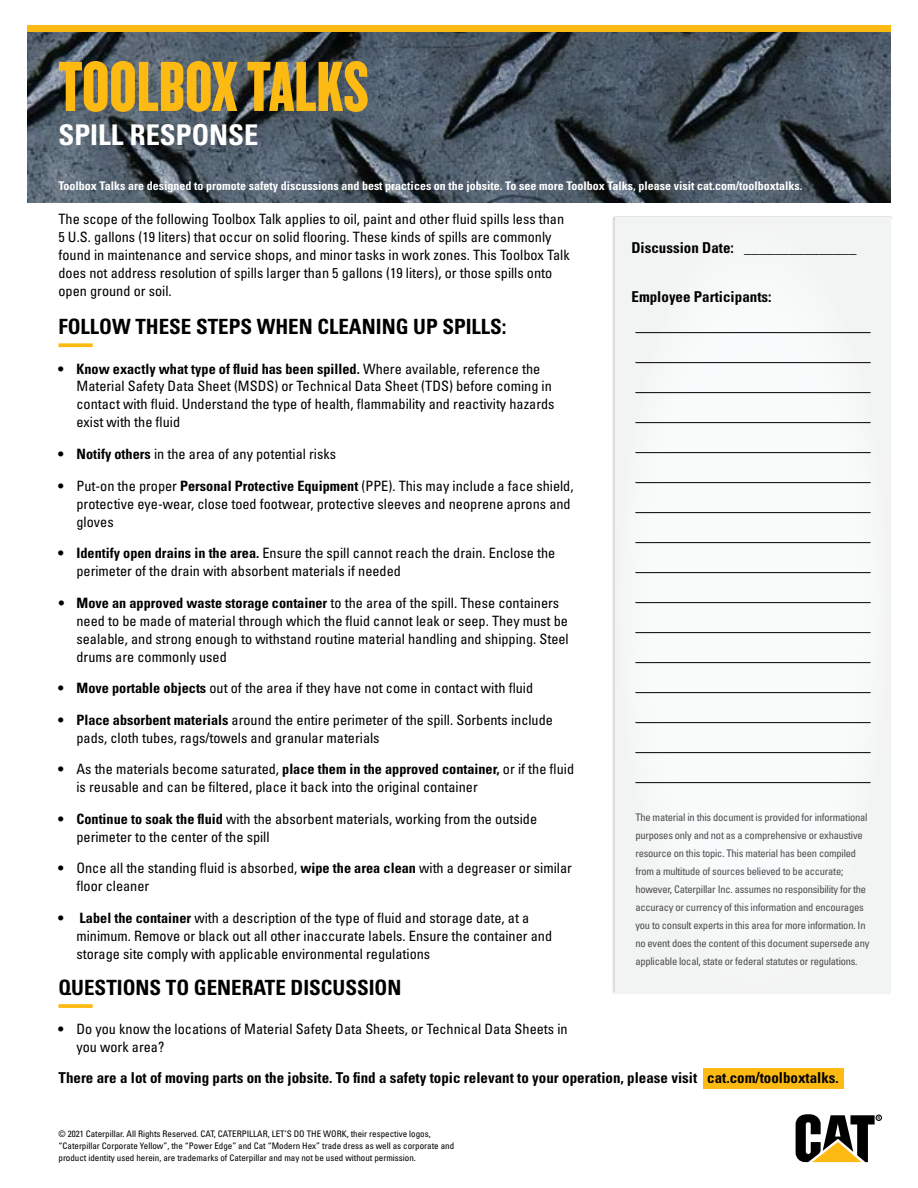
<style>
.page{position:relative;width:918px;height:1188px;background:#fff}
.page>*{position:absolute;margin:0;border:0;box-sizing:border-box;transform-origin:0 0}
.t1{font:73.65px "Knockout 68 Full Featherwt";color:#fdba12}
.t2{font:28.5px "Univers LTCYR 67 Bold Cond";color:#fff}
.t3{font:21px "Univers LTCYR 67 Bold Cond";color:#000}
.t4{font:15px "Univers LTCYR 67 Bold Cond";color:#000}
.t5{font:condensed 14.25px/18px "Univers LTCYR 57";color:#000}
.t6{font:14.25px "Univers LTCYR 67 Bold Cond";color:#000}
.t7{font:12px "Univers LTCYR 67 Bold Cond";color:#fff}
.t8{font:condensed 10.5px/18px "Univers LTCYR 57";letter-spacing:-.02em;color:#4d4d4f}
.t9{font:condensed 9px/12px "Univers LTCYR 57";color:#000}
.s1{font-family:"Univers LTCYR 57";font-stretch:condensed}
.s2{font-family:"Univers LTCYR 67 Bold Cond";font-stretch:normal}
</style>
<div class="page">
<svg style="left:27px;top:32px;width:864px;height:170px;background:#45505b"></svg>
<div style="left:27px;top:26px;width:864px;height:6px;background:#fdba12"></div>
<div style="left:615px;top:218px;width:276px;height:775px;background:#f8fafa"></div>
<hr style="left:635px;top:332px;width:236px;height:1px;background:#000">
<hr style="left:635px;top:362px;width:236px;height:1px;background:#000">
<hr style="left:635px;top:392px;width:236px;height:1px;background:#000">
<hr style="left:635px;top:422px;width:236px;height:1px;background:#000">
<hr style="left:635px;top:452px;width:236px;height:1px;background:#000">
<hr style="left:635px;top:482px;width:236px;height:1px;background:#000">
<hr style="left:635px;top:512px;width:236px;height:1px;background:#000">
<hr style="left:635px;top:542px;width:236px;height:1px;background:#000">
<hr style="left:635px;top:572px;width:236px;height:1px;background:#000">
<hr style="left:635px;top:602px;width:236px;height:1px;background:#000">
<hr style="left:635px;top:632px;width:236px;height:1px;background:#000">
<hr style="left:635px;top:662px;width:236px;height:1px;background:#000">
<hr style="left:635px;top:722px;width:236px;height:1px;background:#000">
<hr style="left:635px;top:692px;width:236px;height:1px;background:#000">
<hr style="left:635px;top:752px;width:236px;height:1px;background:#000">
<hr style="left:635px;top:782px;width:236px;height:1px;background:#000">
<svg style="left:58px;top:343px;width:35px;height:4px"></svg>
<svg style="left:58px;top:1004px;width:35px;height:4px"></svg>
<div style="left:704px;top:1068px;width:140px;height:20px;background:#fdba12"></div>
<svg style="left:796px;top:1114px;width:86px;height:48px"></svg>
<h1 class="t1" style="left:58px;top:42px;width:312px">TOOLBOX TALKS</h1>
<h2 class="t2" style="left:58px;top:118px;width:201px">SPILL RESPONSE</h2>
<p class="t7" style="left:58px;top:178px;width:746px">Toolbox Talks are designed to promote safety discussions and best practices on the jobsite. To see more Toolbox Talks, please visit cat.com/toolboxtalks.</p>
<p class="t5" style="left:59px;top:209px;width:513px">The scope of the following Toolbox Talk applies to oil, paint and other fluid spills less than 5 U.S. gallons (19 liters) that occur on solid flooring. These kinds of spills are commonly found in maintenance and service shops, and minor tasks in work zones. This Toolbox Talk does not address resolution of spills larger than 5 gallons (19 liters), or those spills onto open ground or soil.</p>
<h3 class="t3" style="left:58px;top:314px;width:450px">FOLLOW THESE STEPS WHEN CLEANING UP SPILLS:</h3>
<p class="t6" style="left:58px;top:360px;width:483px"><span class="s1">•</span> Know exactly what type of fluid has been spilled. <span class="s1">Where available, reference the</span></p>
<p class="t5" style="left:76px;top:377px;width:480px">Material Safety Data Sheet (MSDS) or Technical Data Sheet (TDS) before coming in contact with fluid. Understand the type of health, flammability and reactivity hazards exist with the fluid</p>
<p class="t5" style="left:58px;top:445px;width:279px">• <span class="s2">Notify others</span> in the area of any potential risks</p>
<p class="t5" style="left:76px;top:476px;width:499px;text-indent:-18px">• Put-on the proper <span class="s2">Personal Protective Equipment</span> (PPE). This may include a face shield, protective eye-wear, close toed footwear, protective sleeves and neoprene aprons and gloves</p>
<p class="t5" style="left:76px;top:544px;width:480px;text-indent:-18px">• <span class="s2">Identify open drains in the area.</span> Ensure the spill cannot reach the drain. Enclose the perimeter of the drain with absorbent materials if needed</p>
<p class="t6" style="left:58px;top:594px;width:502px">• Move an approved waste storage container <span class="s1">to the area of the spill. These containers</span></p>
<p class="t5" style="left:76px;top:611px;width:494px;text-align:justify">need to be made of material through which the fluid cannot leak or seep. They must be sealable, and strong enough to withstand routine material handling and shipping. Steel drums are commonly used</p>
<p class="t5" style="left:58px;top:679px;width:476px">• <span class="s2">Move portable objects</span> out of the area if they have not come in contact with fluid</p>
<p class="t5" style="left:76px;top:710px;width:478px;text-indent:-18px">• <span class="s2">Place absorbent materials</span> around the entire perimeter of the spill. Sorbents include pads, cloth tubes, rags/towels and granular materials</p>
<p class="t5" style="left:76px;top:760px;width:499px;text-indent:-18px">• As the materials become saturated, <span class="s2">place them in the approved container,</span> or if the fluid is reusable and can be filtered, place it back into the original container</p>
<p class="t5" style="left:76px;top:809px;width:462px;text-indent:-18px">• <span class="s2">Continue to soak the fluid</span> with the absorbent materials, working from the outside perimeter to the center of the spill</p>
<p class="t5" style="left:76px;top:859px;width:497px;text-indent:-18px">• Once all the standing fluid is absorbed, <span class="s2">wipe the area clean</span> with a degreaser or similar floor cleaner</p>
<p class="t5" style="left:76px;top:908px;width:477px;text-indent:-18px">• <span class="s2">Label the container</span> with a description of the type of fluid and storage date, at a minimum. Remove or black out all other inaccurate labels. Ensure the container and storage site comply with applicable environmental regulations</p>
<h3 class="t3" style="left:58px;top:974px;width:344px">QUESTIONS TO GENERATE DISCUSSION</h3>
<p class="t5" style="left:76px;top:1020px;width:493px;text-indent:-18px">• Do you know the locations of Material Safety Data Sheets, or Technical Data Sheets in you work area?</p>
<p class="t4" style="left:632px;top:239px;width:226px">Discussion Date: <span class="s1">_______________</span></p>
<p class="t4" style="left:632px;top:287px;width:141px">Employee Participants:</p>
<p class="t8" style="left:635px;top:808px;width:235px">The material in this document is provided for informational purposes only and not as a comprehensive or exhaustive resource on this topic. This material has been compiled from a multitude of sources believed to be accurate; however, Caterpillar Inc. assumes no responsibility for the accuracy or currency of this information and encourages you to consult experts in this area for more information. In no event does the content of this document supersede any applicable local, state or federal statutes or regulations.</p>
<p class="t4" style="left:58px;top:1068px;width:782px">There are a lot of moving parts on the jobsite. To find a safety topic relevant to your operation, please visit cat.com/toolboxtalks.</p>
<p class="t9" style="left:58px;top:1128px;width:397px">© 2021 Caterpillar. All Rights Reserved. CAT, CATERPILLAR, LET’S DO THE WORK, their respective logos, “Caterpillar Corporate Yellow”, the “Power Edge” and Cat “Modern Hex” trade dress as well as corporate and product identity used herein, are trademarks of Caterpillar and may not be used without permission.</p>
</div>
